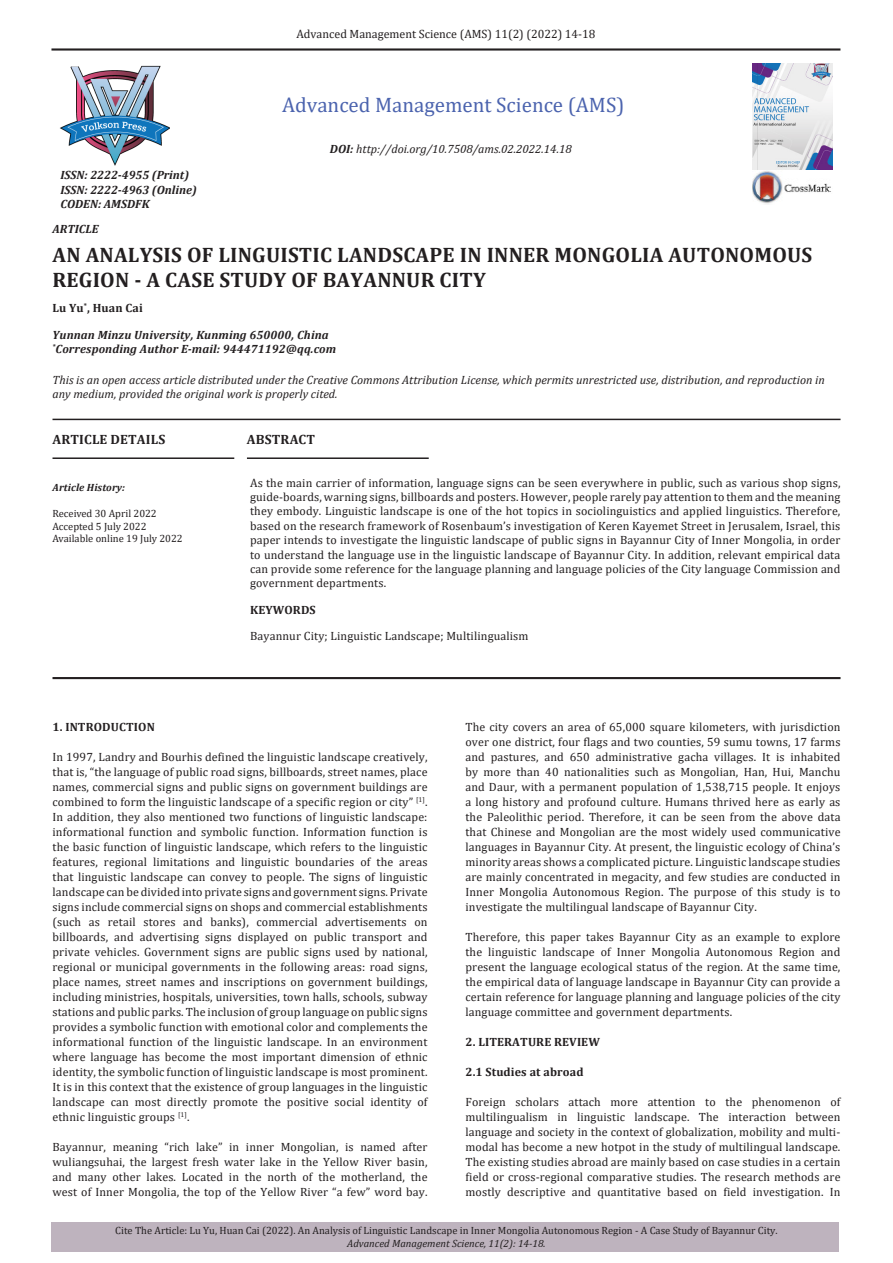
<style>
.page{position:relative;width:893px;height:1263px;background:#fff}
.page>*{position:absolute;margin:0;border:0;box-sizing:border-box;transform-origin:0 0}
.AT{font:700 21px/25.2px "Cambria";letter-spacing:.01em;color:#231f20}
.t1{font:21px "Cambria";color:#4b63ae}
.t2{font:700 13.5px "Cambria";letter-spacing:.01em;color:#231f20}
.TX{font:12px/15px "Cambria";letter-spacing:.01em;color:#231f20;text-align:justify}
.ABS{font:12px/14.4px "Cambria";letter-spacing:.01em;color:#231f20;text-align:justify}
.t3{font:italic 12px/14.4px "Cambria";color:#231f20}
.Email{font:italic 700 12px/14.4px "Cambria";letter-spacing:.01em;color:#231f20}
.Au{font:700 12px "Cambria";letter-spacing:.01em;color:#231f20}
.Key{font:700 12px "Cambria";letter-spacing:.01em;color:#231f20}
.t4{font:10.5px "Cambria";color:#231f20}
.t5{font:italic 10.5px "Cambria";color:#231f20}
.t6{font:italic 700 10.5px "Cambria";letter-spacing:.01em;color:#231f20}
.s1{font-weight:700}
</style>
<div class="page">
<div style="left:51px;top:1222px;width:788px;height:30px;background:#beb3be"></div>
<hr style="left:51px;top:48px;width:789px;height:3px;background:#231f20">
<img style="left:753px;top:64px;width:79px;height:140px">
<img style="left:60px;top:65px;width:110px;height:101px">
<hr style="left:52px;top:419px;width:788px;height:1px;background:#231f20">
<hr style="left:52px;top:457px;width:182px;height:2px;background:#231f20">
<hr style="left:247px;top:457px;width:182px;height:2px;background:#231f20">
<hr style="left:52px;top:677px;width:788px;height:2px;background:#231f20">
<p class="TX" style="left:296px;top:26px;width:301px">Advanced Management Science (AMS) 11(2) (2022) 14-18</p>
<h1 class="t1" style="left:282px;top:92px;width:344px">Advanced Management Science (AMS)</h1>
<p class="t3" style="left:330px;top:141px;width:243px"><span class="s1">DOI:</span> http://doi.org/10.7508/ams.02.2022.14.18</p>
<p class="Email" style="left:60px;top:168px;width:138px">ISSN: 2222-4955 (Print)<br>ISSN: 2222-4963 (Online)<br>CODEN: AMSDFK</p>
<p class="Email" style="left:52px;top:222px;width:48px">ARTICLE</p>
<p class="AT" style="left:52px;top:241px;width:761px">AN ANALYSIS OF LINGUISTIC LANDSCAPE IN INNER MONGOLIA AUTONOMOUS<br>REGION - A CASE STUDY OF BAYANNUR CITY</p>
<p class="Au" style="left:52px;top:300px;width:92px">Lu Yu<sup>*</sup>, Huan Cai</p>
<p class="Email" style="left:52px;top:327px;width:278px">Yunnan Minzu University, Kunming 650000, China</p>
<p class="Email" style="left:52px;top:341px;width:285px"><sup>*</sup>Corresponding Author E-mail: 944471192@qq.com</p>
<p class="t3" style="left:52px;top:372px;width:774px">This is an open access article distributed under the Creative Commons Attribution License, which permits unrestricted use, distribution, and reproduction in any medium, provided the original work is properly cited.</p>
<p class="t2" style="left:52px;top:429px;width:114px">ARTICLE DETAILS</p>
<p class="t2" style="left:247px;top:429px;width:70px">ABSTRACT</p>
<p class="t6" style="left:52px;top:480px;width:74px">Article History:</p>
<p class="ABS" style="left:250px;top:475px;width:592px">As the main carrier of information, language signs can be seen everywhere in public, such as various shop signs, guide-boards, warning signs, billboards and posters. However, people rarely pay attention to them and the meaning they embody. Linguistic landscape is one of the hot topics in sociolinguistics and applied linguistics. Therefore, based on the research framework of Rosenbaum’s investigation of Keren Kayemet Street in Jerusalem, Israel, this paper intends to investigate the linguistic landscape of public signs in Bayannur City of Inner Mongolia, in order to understand the language use in the linguistic landscape of Bayannur City. In addition, relevant empirical data can provide some reference for the language planning and language policies of the City language Commission and government departments.</p>
<p class="Key" style="left:250px;top:601px;width:67px">KEYWORDS</p>
<p class="ABS" style="left:250px;top:629px;width:280px">Bayannur City; Linguistic Landscape; Multilingualism</p>
<p class="t4" style="left:52px;top:507px;width:106px">Received 30 April 2022</p>
<p class="t4" style="left:52px;top:520px;width:96px">Accepted 5 July 2022</p>
<p class="t4" style="left:52px;top:532px;width:132px">Available online 19 July 2022</p>
<h1 class="Au" style="left:52px;top:718px;width:104px">1. INTRODUCTION</h1>
<p class="TX" style="left:52px;top:749px;width:377px">In 1997, Landry and Bourhis defined the linguistic landscape creatively, that is, “the language of public road signs, billboards, street names, place names, commercial signs and public signs on government buildings are combined to form the linguistic landscape of a specific region or city” <sup>[1]</sup>.<br>In addition, they also mentioned two functions of linguistic landscape: informational function and symbolic function. Information function is the basic function of linguistic landscape, which refers to the linguistic features, regional limitations and linguistic boundaries of the areas that linguistic landscape can convey to people. The signs of linguistic landscape can be divided into private signs and government signs. Private signs include commercial signs on shops and commercial establishments (such as retail stores and banks), commercial advertisements on billboards, and advertising signs displayed on public transport and private vehicles. Government signs are public signs used by national, regional or municipal governments in the following areas: road signs, place names, street names and inscriptions on government buildings, including ministries, hospitals, universities, town halls, schools, subway stations and public parks. The inclusion of group language on public signs provides a symbolic function with emotional color and complements the informational function of the linguistic landscape. In an environment where language has become the most important dimension of ethnic identity, the symbolic function of linguistic landscape is most prominent.<br>It is in this context that the existence of group languages in the linguistic landscape can most directly promote the positive social identity of ethnic linguistic groups <sup>[1]</sup>.</p>
<p class="TX" style="left:52px;top:1139px;width:377px">Bayannur, meaning “rich lake” in inner Mongolian, is named after wuliangsuhai, the largest fresh water lake in the Yellow River basin, and many other lakes. Located in the north of the motherland, the west of Inner Mongolia, the top of the Yellow River “a few” word bay.</p>
<p class="TX" style="left:465px;top:719px;width:377px">The city covers an area of 65,000 square kilometers, with jurisdiction over one district, four flags and two counties, 59 sumu towns, 17 farms and pastures, and 650 administrative gacha villages. It is inhabited by more than 40 nationalities such as Mongolian, Han, Hui, Manchu and Daur, with a permanent population of 1,538,715 people. It enjoys a long history and profound culture. Humans thrived here as early as the Paleolithic period. Therefore, it can be seen from the above data that Chinese and Mongolian are the most widely used communicative languages in Bayannur City. At present, the linguistic ecology of China’s minority areas shows a complicated picture. Linguistic landscape studies are mainly concentrated in megacity, and few studies are conducted in Inner Mongolia Autonomous Region. The purpose of this study is to investigate the multilingual landscape of Bayannur City.</p>
<p class="TX" style="left:465px;top:929px;width:376px">Therefore, this paper takes Bayannur City as an example to explore the linguistic landscape of Inner Mongolia Autonomous Region and present the language ecological status of the region. At the same time, the empirical data of language landscape in Bayannur City can provide a certain reference for language planning and language policies of the city language committee and government departments.</p>
<h1 class="Au" style="left:465px;top:1033px;width:136px">2. LITERATURE REVIEW</h1>
<h2 class="Au" style="left:465px;top:1063px;width:120px">2.1 Studies at abroad</h2>
<p class="TX" style="left:465px;top:1094px;width:377px">Foreign scholars attach more attention to the phenomenon of multilingualism in linguistic landscape. The interaction between language and society in the context of globalization, mobility and multi&shy;modal has become a new hotpot in the study of multilingual landscape.<br>The existing studies abroad are mainly based on case studies in a certain field or cross-regional comparative studies. The research methods are mostly descriptive and quantitative based on field investigation. In</p>
<p class="t4" style="left:115px;top:1225px;width:664px">Cite The Article: Lu Yu, Huan Cai (2022). An Analysis of Linguistic Landscape in Inner Mongolia Autonomous Region - A Case Study of Bayannur City.</p>
<p class="t5" style="left:347px;top:1236px;width:200px">Advanced Management Science, 11(2): 14-18.</p>
</div>
